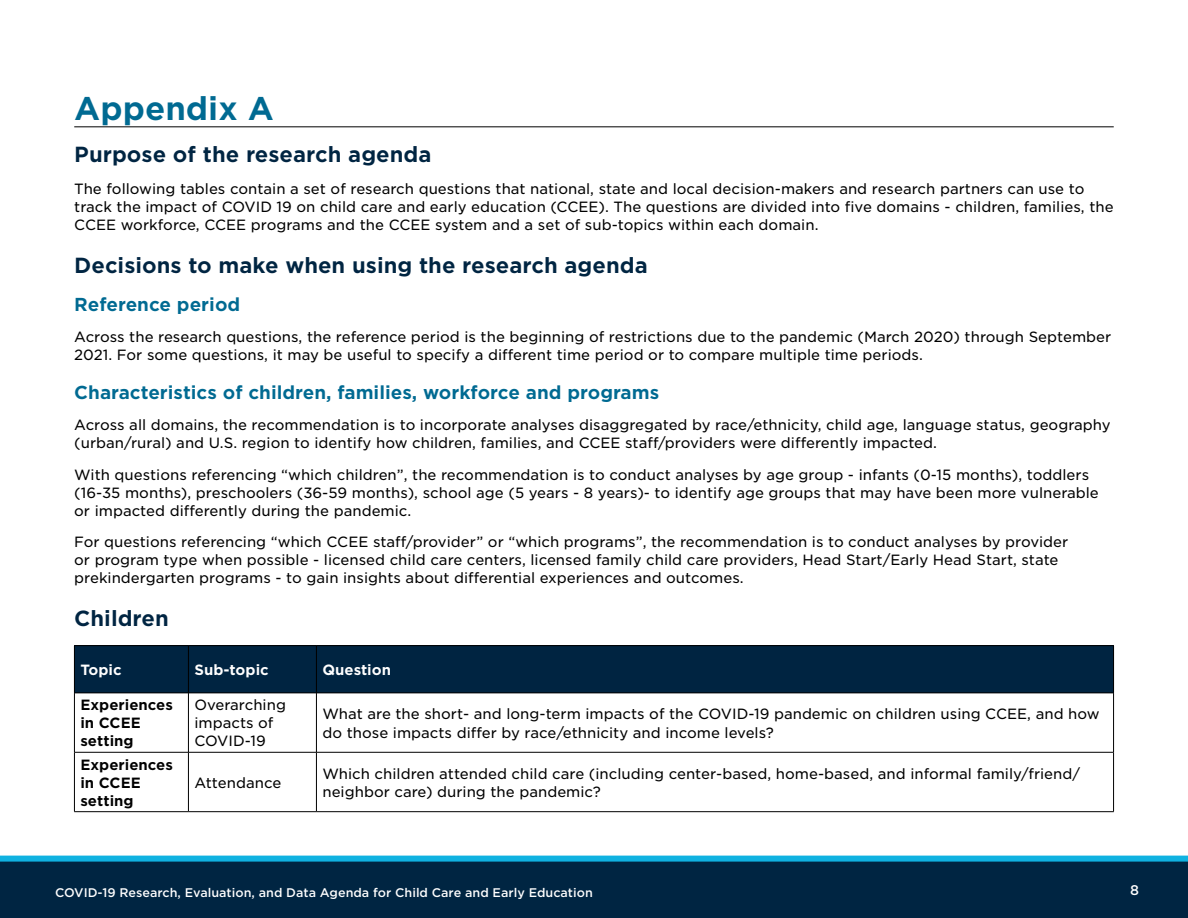
<style>
.page{position:relative;width:1188px;height:918px;background:#fff}
.page>*{position:absolute;margin:0;border:0;box-sizing:border-box;transform-origin:0 0}
.t1{font:700 31.5px "Gotham S Sm";color:#006a92}
.t2{font:700 21px "Gotham S Sm";color:#002542}
.t3{font:700 18px "Gotham S Sm";color:#006a92}
.t4{font:14.25px/18px "Gotham S Sm";color:#000}
.t5{font:700 14.25px/18px "Gotham S Sm";color:#000}
.t6{font:700 14.25px "Gotham S Sm";color:#fff}
.t7{font:500 13.5px "Gotham S Sm";color:#fff}
.t8{font:500 12px "Gotham S Sm";color:#fff}
</style>
<div class="page">
<div style="left:0;top:862px;width:1188px;height:56px;background:#002542"></div>
<div style="left:0;top:856px;width:1188px;height:6px;background:#10b2e1"></div>
<hr style="left:74px;top:126px;width:1040px;height:1px;background:#000">
<div style="left:74px;top:646px;width:114px;height:47px;background:#002441"></div>
<div style="left:188px;top:646px;width:128px;height:47px;background:#002441"></div>
<div style="left:316px;top:646px;width:798px;height:47px;background:#002441"></div>
<hr style="left:74px;top:645px;width:114px;height:1px;background:#000">
<hr style="left:74px;top:646px;width:1px;height:47px;background:#000">
<hr style="left:188px;top:645px;width:128px;height:1px;background:#000">
<hr style="left:188px;top:646px;width:1px;height:47px;background:#000">
<hr style="left:316px;top:645px;width:798px;height:1px;background:#000">
<hr style="left:316px;top:646px;width:1px;height:47px;background:#000">
<hr style="left:1113px;top:646px;width:1px;height:47px;background:#000">
<hr style="left:74px;top:693px;width:114px;height:1px;background:#000">
<hr style="left:74px;top:693px;width:1px;height:59px;background:#000">
<hr style="left:188px;top:693px;width:128px;height:1px;background:#000">
<hr style="left:188px;top:693px;width:1px;height:59px;background:#000">
<hr style="left:316px;top:693px;width:798px;height:1px;background:#000">
<hr style="left:316px;top:693px;width:1px;height:59px;background:#000">
<hr style="left:1113px;top:693px;width:1px;height:59px;background:#000">
<hr style="left:74px;top:752px;width:114px;height:1px;background:#000">
<hr style="left:74px;top:752px;width:1px;height:59px;background:#000">
<hr style="left:188px;top:752px;width:128px;height:1px;background:#000">
<hr style="left:188px;top:752px;width:1px;height:59px;background:#000">
<hr style="left:316px;top:752px;width:798px;height:1px;background:#000">
<hr style="left:316px;top:752px;width:1px;height:59px;background:#000">
<hr style="left:1113px;top:752px;width:1px;height:59px;background:#000">
<hr style="left:74px;top:811px;width:114px;height:1px;background:#000">
<hr style="left:188px;top:811px;width:128px;height:1px;background:#000">
<hr style="left:316px;top:811px;width:798px;height:1px;background:#000">
<h2 class="t1" style="left:74px;top:86px;width:201px">Appendix A</h2>
<h3 class="t2" style="left:74px;top:140px;width:359px">Purpose of the research agenda</h3>
<p class="t4" style="left:74px;top:179px;width:1041px">The following tables contain a set of research questions that national, state and local decision-makers and research partners can use to track the impact of COVID 19 on child care and early education (CCEE). The questions are divided into five domains - children, families, the<br>CCEE workforce, CCEE programs and the CCEE system and a set of sub-topics within each domain.</p>
<h3 class="t2" style="left:74px;top:251px;width:575px">Decisions to make when using the research agenda</h3>
<h4 class="t3" style="left:74px;top:292px;width:168px">Reference period</h4>
<p class="t4" style="left:74px;top:328px;width:1039px">Across the research questions, the reference period is the beginning of restrictions due to the pandemic (March 2020) through September<br>2021. For some questions, it may be useful to specify a different time period or to compare multiple time periods.</p>
<h4 class="t3" style="left:74px;top:380px;width:587px">Characteristics of children, families, workforce and programs</h4>
<p class="t4" style="left:74px;top:416px;width:1038px">Across all domains, the recommendation is to incorporate analyses disaggregated by race/ethnicity, child age, language status, geography (urban/rural) and U.S. region to identify how children, families, and CCEE staff/providers were differently impacted.</p>
<p class="t4" style="left:74px;top:465px;width:1026px">With questions referencing “which children”, the recommendation is to conduct analyses by age group - infants (0-15 months), toddlers (16-35 months), preschoolers (36-59 months), school age (5 years - 8 years)- to identify age groups that may have been more vulnerable or impacted differently during the pandemic.</p>
<p class="t4" style="left:74px;top:533px;width:996px">For questions referencing “which CCEE staff/provider” or “which programs”, the recommendation is to conduct analyses by provider or program type when possible - licensed child care centers, licensed family child care providers, Head Start/Early Head Start, state prekindergarten programs - to gain insights about differential experiences and outcomes.</p>
<p class="t2" style="left:74px;top:604px;width:96px">Children</p>
<p class="t6" style="left:80px;top:660px;width:43px">Topic</p>
<p class="t6" style="left:194px;top:660px;width:76px">Sub-topic</p>
<p class="t6" style="left:322px;top:660px;width:70px">Question</p>
<p class="t5" style="left:80px;top:696px;width:94px">Experiences in CCEE setting</p>
<p class="t4" style="left:194px;top:696px;width:93px">Overarching impacts of<br>COVID-19</p>
<p class="t4" style="left:322px;top:704px;width:779px;line-height:18.8px">What are the short- and long-term impacts of the COVID-19 pandemic on children using CCEE, and how do those impacts differ by race/ethnicity and income levels?</p>
<p class="t5" style="left:80px;top:755px;width:94px">Experiences in CCEE setting</p>
<p class="t4" style="left:194px;top:773px;width:88px">Attendance</p>
<p class="t4" style="left:322px;top:764px;width:759px">Which children attended child care (including center-based, home-based, and informal family/friend/ neighbor care) during the pandemic?</p>
<p class="t8" style="left:55px;top:884px;width:539px">COVID-19 Research, Evaluation, and Data Agenda for Child Care and Early Education</p>
<p class="t7" style="left:1130px;top:881px;width:10px">8</p>
</div>
